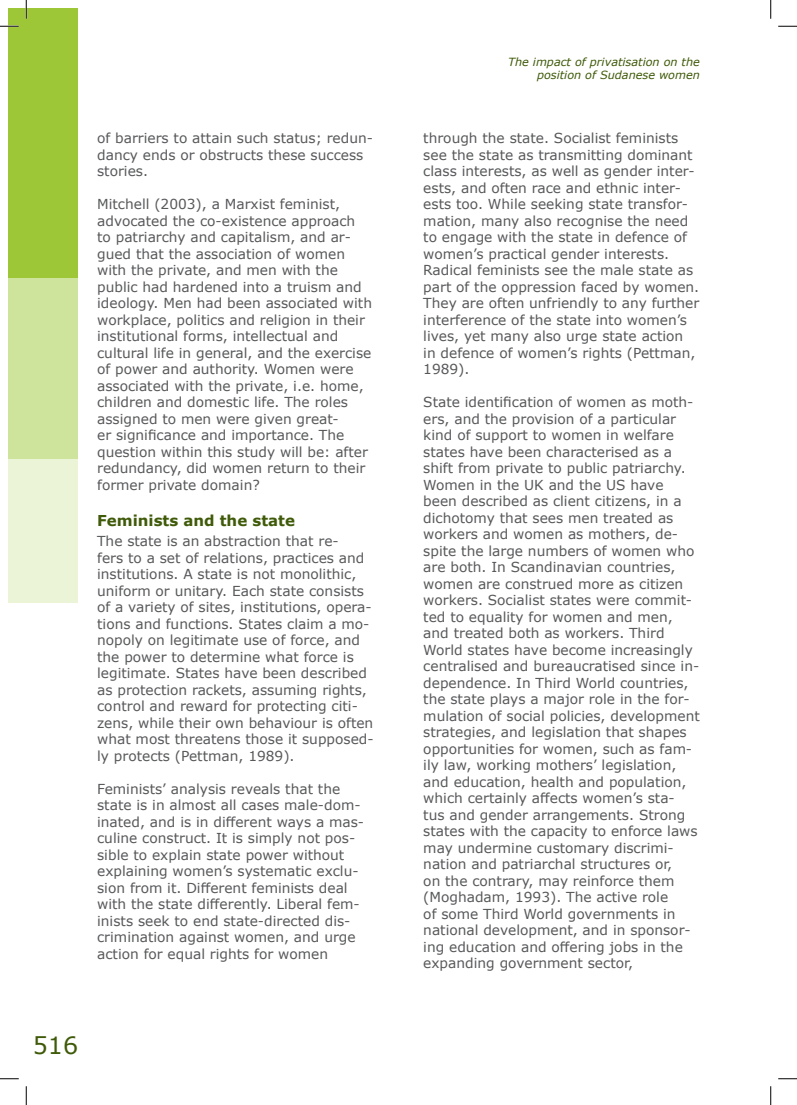
<style>
.page{position:relative;width:797px;height:1105px;background:#fff}
.page>*{position:absolute;margin:0;border:0;box-sizing:border-box;transform-origin:0 0}
.t1{font:23.75px "Verdana";color:#3f5a09}
.t2{font:700 15px "Verdana";color:#3f5a09}
.t3{font:13.75px/16.5px "Verdana";color:#57585a}
.t4{font:italic 11.25px/13.5px "Verdana";color:#3f5a09;text-align:right}
</style>
<div class="page">
<div style="left:9px;top:9px;width:69px;height:269px;background:#9ec738"></div>
<div style="left:9px;top:278px;width:69px;height:181px;background:#cee39b"></div>
<div style="left:9px;top:459px;width:69px;height:144px;background:#ebf4d7"></div>
<svg style="left:0;top:25px;width:19px;height:2px"></svg>
<svg style="left:778px;top:25px;width:19px;height:2px"></svg>
<svg style="left:0;top:1078px;width:19px;height:1px"></svg>
<svg style="left:778px;top:1078px;width:19px;height:1px"></svg>
<svg style="left:25px;top:0;width:2px;height:19px"></svg>
<svg style="left:25px;top:1086px;width:2px;height:19px"></svg>
<svg style="left:770px;top:0;width:1px;height:19px"></svg>
<svg style="left:770px;top:1086px;width:1px;height:19px"></svg>
<p class="t3" style="left:97px;top:130px;width:277px">of barriers to attain such status; redun&shy;dancy ends or obstructs these success stories.</p>
<p class="t3" style="left:97px;top:196px;width:276px">Mitchell (2003), a Marxist feminist, advocated the co-existence approach to patriarchy and capitalism, and ar&shy;gued that the association of women with the private, and men with the public had hardened into a truism and ideology. Men had been associated with workplace, politics and religion in their institutional forms, intellectual and cultural life in general, and the exercise of power and authority. Women were associated with the private, i.e. home, children and domestic life. The roles assigned to men were given great-<br>er significance and importance. The question within this study will be: after redundancy, did women return to their former private domain?</p>
<p class="t2" style="left:97px;top:510px;width:199px">Feminists and the state</p>
<p class="t3" style="left:97px;top:533px;width:278px">The state is an abstraction that re-<br>fers to a set of relations, practices and institutions. A state is not monolithic, uniform or unitary. Each state consists of a variety of sites, institutions, opera&shy;tions and functions. States claim a mo&shy;nopoly on legitimate use of force, and the power to determine what force is legitimate. States have been described as protection rackets, assuming rights, control and reward for protecting citi&shy;zens, while their own behaviour is often what most threatens those it supposed&shy;ly protects (Pettman, 1989).</p>
<p class="t3" style="left:97px;top:780px;width:268px">Feminists’ analysis reveals that the state is in almost all cases male-dom&shy;inated, and is in different ways a mas&shy;culine construct. It is simply not pos&shy;sible to explain state power without explaining women’s systematic exclu&shy;sion from it. Different feminists deal with the state differently. Liberal fem&shy;inists seek to end state-directed dis&shy;crimination against women, and urge action for equal rights for women</p>
<h1 class="t1" style="left:33px;top:1029px;width:47px">516</h1>
<p class="t4" style="left:508px;top:55px;width:193px">The impact of privatisation on the position of Sudanese women</p>
<p class="t3" style="left:423px;top:130px;width:277px">through the state. Socialist feminists see the state as transmitting dominant class interests, as well as gender inter&shy;ests, and often race and ethnic inter&shy;ests too. While seeking state transfor&shy;mation, many also recognise the need to engage with the state in defence of women’s practical gender interests.<br>Radical feminists see the male state as part of the oppression faced by women.<br>They are often unfriendly to any further interference of the state into women’s lives, yet many also urge state action<br>in defence of women’s rights (Pettman, 1989).</p>
<p class="t3" style="left:423px;top:394px;width:278px">State identification of women as moth&shy;ers, and the provision of a particular kind of support to women in welfare states have been characterised as a shift from private to public patriarchy.<br>Women in the UK and the US have been described as client citizens, in a dichotomy that sees men treated as workers and women as mothers, de&shy;spite the large numbers of women who are both. In Scandinavian countries, women are construed more as citizen workers. Socialist states were commit&shy;ted to equality for women and men, and treated both as workers. Third World states have become increasingly centralised and bureaucratised since in&shy;dependence. In Third World countries, the state plays a major role in the for&shy;mulation of social policies, development strategies, and legislation that shapes opportunities for women, such as fam&shy;ily law, working mothers’ legislation, and education, health and population, which certainly affects women’s sta-<br>tus and gender arrangements. Strong states with the capacity to enforce laws may undermine customary discrimi&shy;nation and patriarchal structures or,<br>on the contrary, may reinforce them (Moghadam, 1993). The active role<br>of some Third World governments in national development, and in sponsor&shy;ing education and offering jobs in the expanding government sector,</p>
</div>
